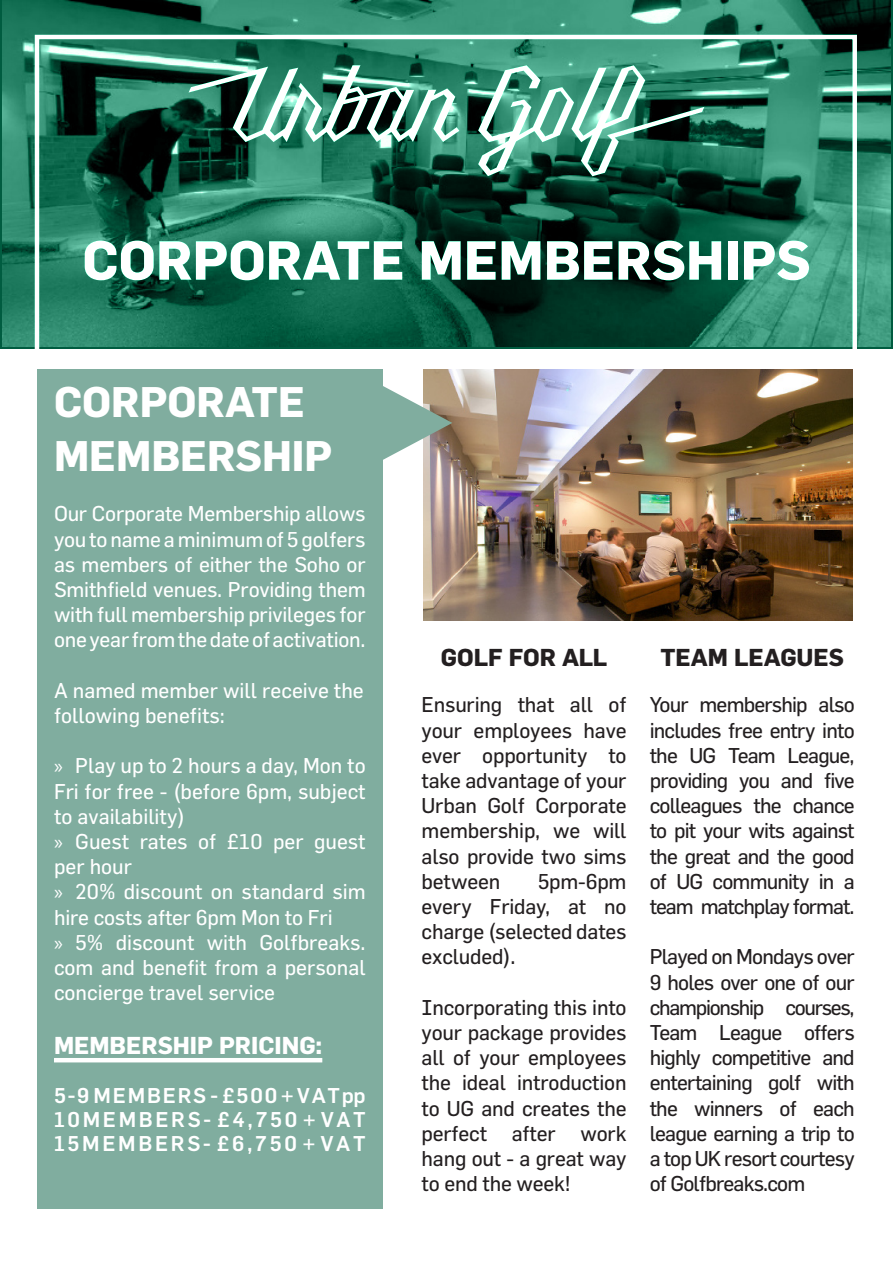
<style>
.page{position:relative;width:893px;height:1263px;background:#fff}
.page>*{position:absolute;margin:0;border:0;box-sizing:border-box;transform-origin:0 0}
.t1{font:700 54px "Flama";color:#fff}
.t2{font:700 42px "Flama";color:#fff}
.t3{font:700 24px "Flama";color:#231f20}
.t4{font:700 24px "Flama";color:#fff}
.t5{font:21px/25.2px "Flama";letter-spacing:-.01em;color:#231f20;text-align:justify}
.t6{font:21px/25.2px "Flama";color:#fff;text-align:justify}
.t7{font:500 21px "Flama";color:#fff}
.s1{font-family:"Myriad Pro"}
</style>
<div class="page">
<div style="left:37px;top:370px;width:346px;height:839px;background:#80ad9f"></div>
<hr style="left:54px;top:1058px;width:268px;height:4px;background:#fff">
<img style="left:423px;top:370px;width:430px;height:251px">
<svg style="left:383px;top:386px;width:69px;height:74px"></svg>
<svg style="left:0;top:0;width:892px;height:349px;background:#2b715c"></svg>
<p class="t1" style="left:82px;top:228px;width:730px">CORPORATE MEMBERSHIPS</p>
<p class="t2" style="left:54px;top:376px;width:252px">CORPORATE</p>
<p class="t2" style="left:54px;top:430px;width:280px">MEMBERSHIP</p>
<p class="t6" style="left:54px;top:501px;width:313px">Our Corporate Membership allows you to name a minimum of 5 golfers as members of either the Soho or Smithfield venues. Providing them with full membership privileges for one year from the date of activation.</p>
<p class="t6" style="left:54px;top:677px;width:311px">A named member will receive the following benefits:</p>
<p class="t6" style="left:54px;top:753px;width:313px"><span class="s1">»</span> Play up to 2 hours a day, Mon to Fri for free - (before 6pm, subject to availability)</p>
<p class="t6" style="left:54px;top:828px;width:313px"><span class="s1">»</span> Guest rates of £10 per guest per hour</p>
<p class="t6" style="left:54px;top:879px;width:313px"><span class="s1">»</span> 20% discount on standard sim hire costs after 6pm Mon to Fri</p>
<p class="t6" style="left:54px;top:929px;width:313px"><span class="s1">»</span> 5% discount with Golfbreaks. com and benefit from a personal concierge travel service</p>
<p class="t4" style="left:54px;top:1031px;width:270px">MEMBERSHIP PRICING:</p>
<p class="t7" style="left:54px;top:1081px;width:313px">5 - 9 M E M B E R S - £ 5 0 0 + V A T pp</p>
<p class="t7" style="left:54px;top:1105px;width:313px">1 0 M E M B E R S - £ 4 , 7 5 0 + V A T</p>
<p class="t7" style="left:54px;top:1129px;width:313px">1 5 M E M B E R S - £ 6 , 7 5 0 + V A T</p>
<p class="t3" style="left:441px;top:642px;width:168px">GOLF FOR ALL</p>
<p class="t5" style="left:422px;top:692px;width:206px">Ensuring that all of your employees have ever opportunity to take advantage of your Urban Golf Corporate membership, we will also provide two sims between</p>
<p class="t5" style="left:422px;top:868px;width:206px;text-indent:116px">5pm-6pm every Friday, at no charge (selected dates excluded).</p>
<p class="t5" style="left:422px;top:994px;width:206px">Incorporating this into your package provides all of your employees the ideal introduction to UG and creates the perfect after work hang out - a great way to end the week!</p>
<p class="t3" style="left:660px;top:642px;width:185px">TEAM LEAGUES</p>
<p class="t5" style="left:650px;top:692px;width:206px">Your membership also includes free entry into the UG Team League, providing you and five colleagues the chance to pit your wits against the great and the good of UG community in a team matchplay format.</p>
<p class="t5" style="left:650px;top:944px;width:206px">Played on Mondays over 9 holes over one of our championship courses, Team League offers highly competitive and entertaining golf with the winners of each league earning a trip to a top UK resort courtesy of Golfbreaks.com</p>
</div>
